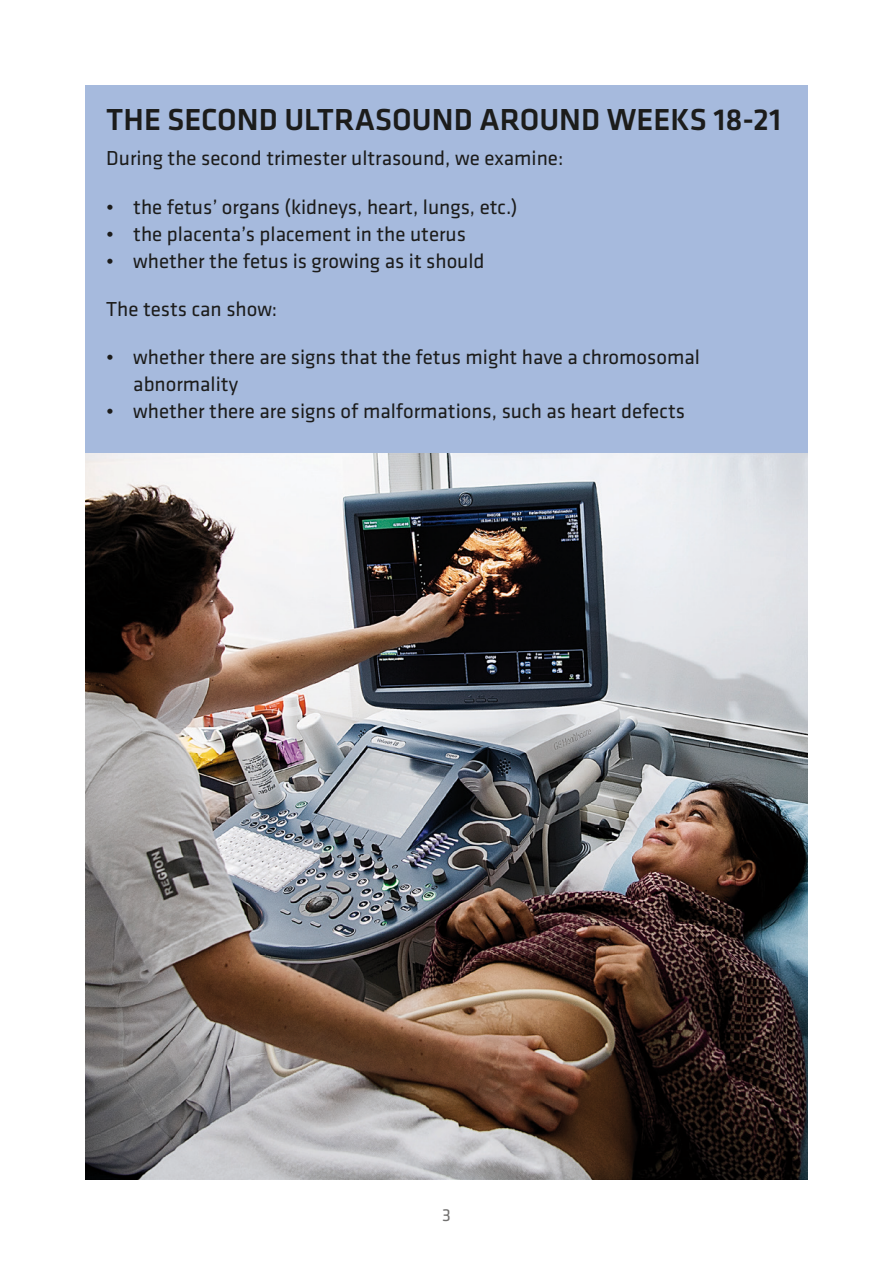
<style>
.page{position:relative;width:893px;height:1263px;background:#fff}
.page>*{position:absolute;margin:0;border:0;box-sizing:border-box;transform-origin:0 0}
.t1{font:500 31.5px "Klavika";color:#1c1c1b}
.t2{font:21px/27px "Klavika";color:#1c1c1b}
.t3{font:18px "Klavika";color:#71706f}
</style>
<div class="page">
<img style="left:85px;top:452px;width:723px;height:727px">
<div style="left:85px;top:85px;width:723px;height:367px;background:#a6badd"></div>
<h1 class="t1" style="left:106px;top:98px;width:676px">THE SECOND ULTRASOUND AROUND WEEKS 18-21</h1>
<p class="t2" style="left:106px;top:144px;width:459px">During the second trimester ultrasound, we examine:</p>
<p class="t2" style="left:106px;top:193px;width:413px">• the fetus’ organs (kidneys, heart, lungs, etc.)</p>
<p class="t2" style="left:106px;top:220px;width:361px">• the placenta’s placement in the uterus</p>
<p class="t2" style="left:106px;top:247px;width:380px">• whether the fetus is growing as it should</p>
<p class="t2" style="left:106px;top:295px;width:172px">The tests can show:</p>
<p class="t2" style="left:133px;top:343px;width:568px;text-indent:-27px">• whether there are signs that the fetus might have a chromosomal abnormality</p>
<p class="t2" style="left:106px;top:397px;width:580px">• whether there are signs of malformations, such as heart defects</p>
<p class="t3" style="left:442px;top:1203px;width:10px">3</p>
</div>
